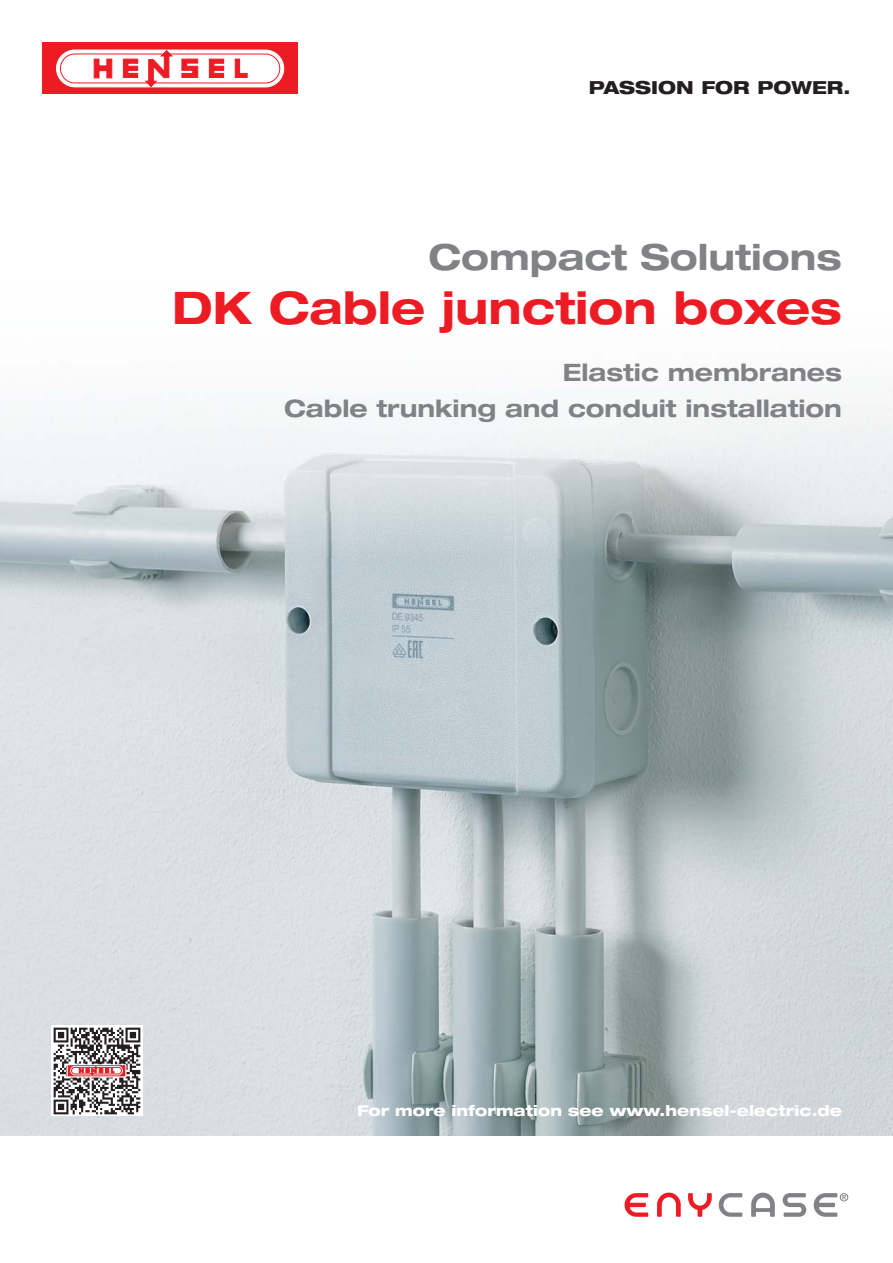
<style>
.page{position:relative;width:893px;height:1263px;background:#fff}
.page>*{position:absolute;margin:0;border:0;box-sizing:border-box;transform-origin:0 0}
.t1{font:700 expanded 45px "Helvetica Neue LT Pro";color:#ed1c24}
.t2{font:700 expanded 36px "Helvetica Neue LT Pro";color:#808285}
.t3{font:700 expanded 24px/36px "Helvetica Neue LT Pro";color:#808285;text-align:right}
.t4{font:800 expanded 18px "Helvetica Neue LT Pro";color:#231f20}
.t5{font:800 expanded 15px "Helvetica Neue LT Pro";color:#fff}
</style>
<div class="page">
<div style="left:43px;top:43px;width:255px;height:51px;background:#ed1c24"></div>
<svg style="left:56px;top:49px;width:228px;height:39px"></svg>
<svg style="left:688px;top:1193px;width:24px;height:24px"></svg>
<svg style="left:624px;top:1193px;width:24px;height:24px"></svg>
<svg style="left:657px;top:1193px;width:24px;height:24px"></svg>
<svg style="left:782px;top:1193px;width:24px;height:24px"></svg>
<svg style="left:751px;top:1193px;width:24px;height:24px"></svg>
<svg style="left:719px;top:1193px;width:23px;height:24px"></svg>
<svg style="left:814px;top:1193px;width:34px;height:24px"></svg>
<img style="left:0;top:557px;width:893px;height:578px">
<svg style="left:0;top:391px;width:893px;height:166px"></svg>
<img style="left:51px;top:1025px;width:91px;height:91px">
<svg style="left:67px;top:1064px;width:59px;height:13px"></svg>
<p class="t4" style="left:589px;top:77px;width:263px">PASSION FOR POWER.</p>
<h2 class="t2" style="left:429px;top:244px;width:415px">Compact Solutions</h2>
<h1 class="t1" style="left:172px;top:292px;width:671px">DK Cable junction boxes</h1>
<p class="t3" style="left:284px;top:357px;width:559px">Elastic membranes<br>Cable trunking and conduit installation</p>
<p class="t5" style="left:357px;top:1102px;width:486px">For more information see www.hensel-electric.de</p>
</div>
